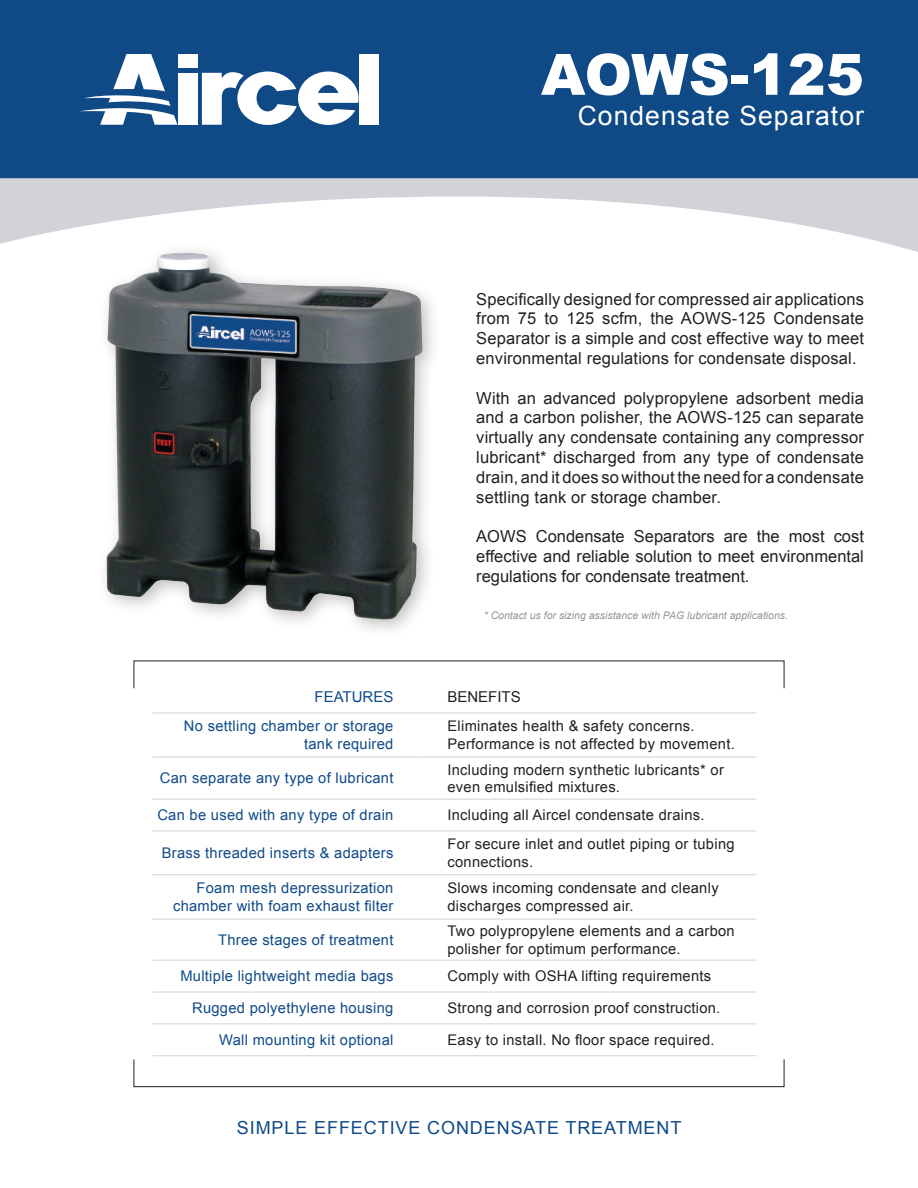
<style>
.page{position:relative;width:918px;height:1188px;background:#fff}
.page>*{position:absolute;margin:0;border:0;box-sizing:border-box;transform-origin:0 0}
.t1{font:900 57px "Arial";letter-spacing:.005em;color:#fff}
.t2{font:26.55px "Arial";letter-spacing:.04em;color:#fff}
.t3{font:18px "Arial";letter-spacing:.05em;color:#0f4a87}
.t4{font:16.5px/19.8px "Arial";letter-spacing:.01em;color:#231f20;text-align:justify}
.t5{font:15px "Arial";color:#0f4a87}
.t6{font:15px "Arial";color:#231f20}
.t7{font:14.7px/17.7px "Arial";letter-spacing:.02em;color:#231f20}
.t8{font:14.7px/17.7px "Arial";letter-spacing:.02em;color:#0f4a87;text-align:right}
.t9{font:italic 10.5px "Arial";color:#939598}
</style>
<div class="page">
<div style="left:0;top:0;width:918px;height:179px;background:#0f4a87"></div>
<hr style="left:153px;top:713px;width:267px;height:1px;background:#d1d2d4">
<hr style="left:420px;top:713px;width:337px;height:1px;background:#d1d2d4">
<hr style="left:153px;top:874px;width:267px;height:1px;background:#d1d2d4">
<hr style="left:153px;top:919px;width:267px;height:1px;background:#d1d2d4">
<hr style="left:420px;top:874px;width:337px;height:1px;background:#d1d2d4">
<hr style="left:420px;top:919px;width:337px;height:1px;background:#d1d2d4">
<hr style="left:153px;top:757px;width:267px;height:1px;background:#d1d2d4">
<hr style="left:420px;top:757px;width:337px;height:1px;background:#d1d2d4">
<hr style="left:153px;top:799px;width:267px;height:1px;background:#d1d2d4">
<hr style="left:420px;top:799px;width:337px;height:1px;background:#d1d2d4">
<hr style="left:153px;top:831px;width:267px;height:1px;background:#d1d2d4">
<hr style="left:420px;top:831px;width:337px;height:1px;background:#d1d2d4">
<hr style="left:153px;top:960px;width:267px;height:1px;background:#d1d2d4">
<hr style="left:420px;top:960px;width:337px;height:1px;background:#d1d2d4">
<hr style="left:153px;top:992px;width:267px;height:1px;background:#d1d2d4">
<hr style="left:420px;top:992px;width:337px;height:1px;background:#d1d2d4">
<hr style="left:153px;top:1024px;width:267px;height:1px;background:#d1d2d4">
<hr style="left:420px;top:1024px;width:337px;height:1px;background:#d1d2d4">
<hr style="left:153px;top:1055px;width:267px;height:1px;background:#d1d2d4">
<hr style="left:420px;top:1055px;width:337px;height:1px;background:#d1d2d4">
<div style="left:178px;top:54px;width:20px;height:13px;background:#fff"></div>
<div style="left:178px;top:73px;width:20px;height:52px;background:#fff"></div>
<div style="left:359px;top:54px;width:20px;height:71px;background:#fff"></div>
<svg style="left:202px;top:72px;width:157px;height:53px"></svg>
<svg style="left:80px;top:54px;width:97px;height:71px"></svg>
<svg style="left:0;top:178px;width:918px;height:74px"></svg>
<div style="left:134px;top:1059px;width:650px;height:28px;border:1px solid #231f20"></div>
<div style="left:97px;top:243px;width:344px;height:396px;background:#231f20;opacity:.29"></div>
<img style="left:107px;top:252px;width:315px;height:367px">
<h1 class="t1" style="left:541px;top:33px;width:325px">AOWS-125</h1>
<h2 class="t2" style="left:578px;top:98px;width:288px">Condensate Separator</h2>
<p class="t4" style="left:476px;top:289px;width:389px">Specifically designed for compressed air applications from 75 to 125 scfm, the AOWS-125 Condensate Separator is a simple and cost effective way to meet environmental regulations for condensate disposal.</p>
<p class="t4" style="left:476px;top:388px;width:389px">With an advanced polypropylene adsorbent media and a carbon polisher, the AOWS-125 can separate virtually any condensate containing any compressor lubricant* discharged from any type of condensate drain, and it does so without the need for a condensate settling tank or storage chamber.</p>
<p class="t4" style="left:476px;top:527px;width:389px">AOWS Condensate Separators are the most cost effective and reliable solution to meet environmental regulations for condensate treatment.</p>
<p class="t9" style="left:484px;top:609px;width:306px">* Contact us for sizing assistance with PAG lubricant applications.</p>
<p class="t5" style="left:315px;top:687px;width:80px">FEATURES</p>
<p class="t6" style="left:447px;top:687px;width:75px">BENEFITS</p>
<p class="t8" style="left:184px;top:718px;width:211px">No settling chamber or storage tank required</p>
<p class="t7" style="left:447px;top:718px;width:289px">Eliminates health &amp; safety concerns.<br>Performance is not affected by movement.</p>
<p class="t8" style="left:160px;top:770px;width:235px">Can separate any type of lubricant</p>
<p class="t7" style="left:447px;top:761px;width:278px">Including modern synthetic lubricants* or even emulsified mixtures.</p>
<p class="t8" style="left:157px;top:807px;width:238px">Can be used with any type of drain</p>
<p class="t7" style="left:447px;top:807px;width:259px">Including all Aircel condensate drains.</p>
<p class="t8" style="left:162px;top:844px;width:233px">Brass threaded inserts &amp; adapters</p>
<p class="t7" style="left:447px;top:836px;width:289px">For secure inlet and outlet piping or tubing connections.</p>
<p class="t8" style="left:173px;top:880px;width:222px">Foam mesh depressurization chamber with foam exhaust filter</p>
<p class="t7" style="left:447px;top:880px;width:273px">Slows incoming condensate and cleanly discharges compressed air.</p>
<p class="t8" style="left:218px;top:931px;width:177px">Three stages of treatment</p>
<p class="t7" style="left:447px;top:922px;width:289px">Two polypropylene elements and a carbon polisher for optimum performance.</p>
<p class="t8" style="left:180px;top:968px;width:215px">Multiple lightweight media bags</p>
<p class="t7" style="left:447px;top:968px;width:265px">Comply with OSHA lifting requirements</p>
<p class="t8" style="left:192px;top:999px;width:203px">Rugged polyethylene housing</p>
<p class="t7" style="left:447px;top:999px;width:274px">Strong and corrosion proof construction.</p>
<p class="t8" style="left:219px;top:1031px;width:176px">Wall mounting kit optional</p>
<p class="t7" style="left:447px;top:1031px;width:269px">Easy to install. No floor space required.</p>
<p class="t3" style="left:237px;top:1116px;width:446px">SIMPLE EFFECTIVE CONDENSATE TREATMENT</p>
</div>
